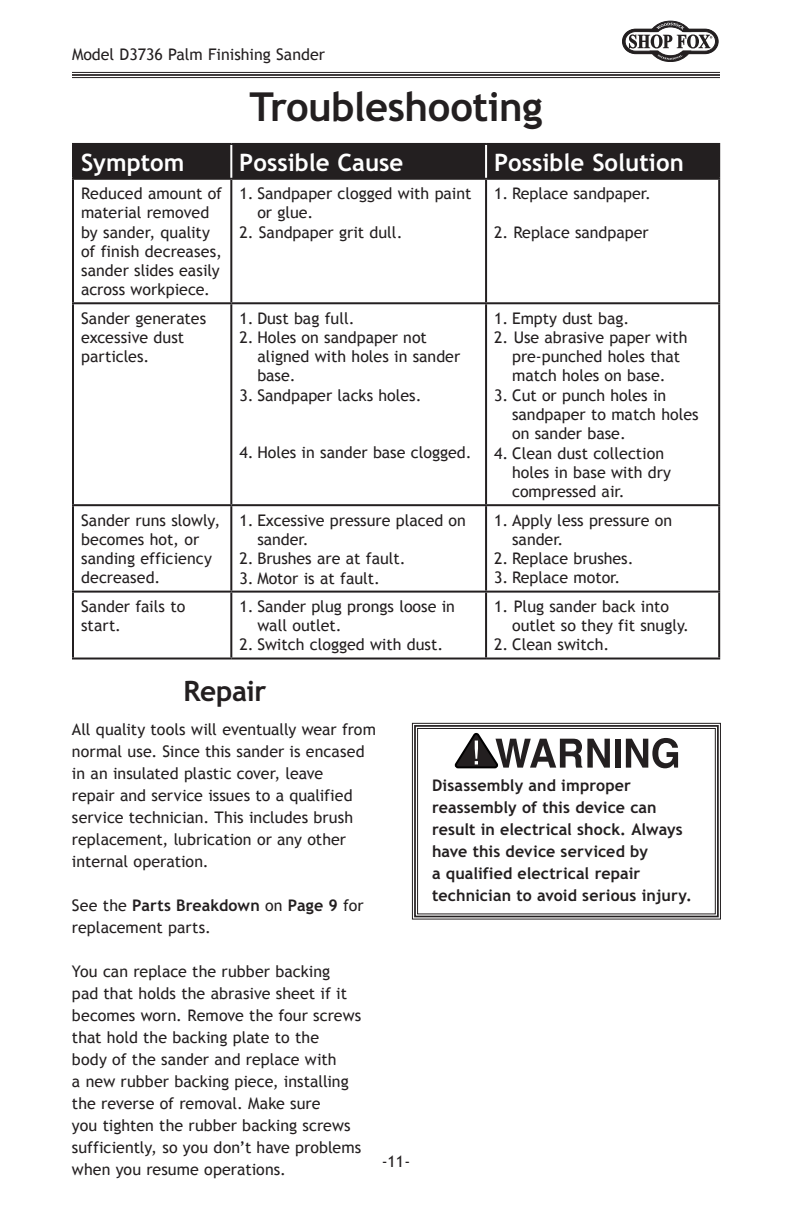
<style>
.page{position:relative;width:792px;height:1224px;background:#fff}
.page>*{position:absolute;margin:0;border:0;box-sizing:border-box;transform-origin:0 0}
.t1{font:40px "Trebuchet MS Bold";letter-spacing:-.01em;color:#231f20}
.t2{font:28px "Trebuchet MS Bold";letter-spacing:-.015em;color:#231f20}
.t3{font:24px "Trebuchet MS Bold";color:#fff}
.t4{font:16px/19.2px "Trebuchet MS";color:#231f20}
.t5{font:16px/22px "Trebuchet MS Bold";letter-spacing:.005em;color:#231f20}
.s1{font-family:"Trebuchet MS"}
</style>
<div class="page">
<svg style="left:622px;top:21px;width:96px;height:41px"></svg>
<hr style="left:72px;top:72px;width:648px;height:1px;background:#231f20">
<hr style="left:72px;top:74px;width:648px;height:2px;background:#231f20">
<hr style="left:72px;top:77px;width:648px;height:1px;background:#231f20">
<div style="left:74px;top:145px;width:644px;height:33px;background:#231f20"></div>
<hr style="left:72px;top:180px;width:2px;height:122px;background:#231f20">
<hr style="left:230px;top:180px;width:2px;height:122px;background:#231f20">
<hr style="left:485px;top:180px;width:2px;height:122px;background:#231f20">
<hr style="left:718px;top:180px;width:2px;height:122px;background:#231f20">
<hr style="left:72px;top:302px;width:159px;height:2px;background:#231f20">
<hr style="left:72px;top:304px;width:2px;height:200px;background:#231f20">
<hr style="left:231px;top:302px;width:255px;height:2px;background:#231f20">
<hr style="left:230px;top:304px;width:2px;height:200px;background:#231f20">
<hr style="left:486px;top:302px;width:234px;height:2px;background:#231f20">
<hr style="left:485px;top:304px;width:2px;height:200px;background:#231f20">
<hr style="left:718px;top:304px;width:2px;height:200px;background:#231f20">
<hr style="left:72px;top:504px;width:159px;height:2px;background:#231f20">
<hr style="left:72px;top:506px;width:2px;height:85px;background:#231f20">
<hr style="left:231px;top:504px;width:255px;height:2px;background:#231f20">
<hr style="left:230px;top:506px;width:2px;height:85px;background:#231f20">
<hr style="left:486px;top:504px;width:234px;height:2px;background:#231f20">
<hr style="left:485px;top:506px;width:2px;height:85px;background:#231f20">
<hr style="left:718px;top:506px;width:2px;height:85px;background:#231f20">
<hr style="left:72px;top:591px;width:159px;height:2px;background:#231f20">
<hr style="left:72px;top:593px;width:2px;height:65px;background:#231f20">
<hr style="left:231px;top:591px;width:255px;height:2px;background:#231f20">
<hr style="left:230px;top:593px;width:2px;height:65px;background:#231f20">
<hr style="left:486px;top:591px;width:234px;height:2px;background:#231f20">
<hr style="left:485px;top:593px;width:2px;height:65px;background:#231f20">
<hr style="left:718px;top:593px;width:2px;height:65px;background:#231f20">
<hr style="left:72px;top:658px;width:159px;height:2px;background:#231f20">
<hr style="left:231px;top:658px;width:255px;height:2px;background:#231f20">
<hr style="left:486px;top:658px;width:234px;height:2px;background:#231f20">
<hr style="left:486px;top:143px;width:234px;height:2px;background:#231f20">
<hr style="left:718px;top:145px;width:2px;height:33px;background:#231f20">
<hr style="left:486px;top:178px;width:234px;height:2px;background:#231f20">
<hr style="left:72px;top:143px;width:159px;height:2px;background:#231f20">
<hr style="left:72px;top:145px;width:2px;height:33px;background:#231f20">
<hr style="left:72px;top:178px;width:159px;height:2px;background:#231f20">
<hr style="left:231px;top:143px;width:255px;height:2px;background:#231f20">
<hr style="left:231px;top:178px;width:255px;height:2px;background:#231f20">
<hr style="left:230px;top:145px;width:2px;height:33px;background:#fff">
<hr style="left:485px;top:145px;width:2px;height:33px;background:#fff">
<svg style="left:412px;top:722px;width:309px;height:198px"></svg>
<div style="left:414px;top:725px;width:305px;height:192px;border:2px solid #231f20"></div>
<div style="left:417px;top:728px;width:299px;height:186px;border:1px solid #231f20"></div>
<p class="t4" style="left:72px;top:45px;width:254px">Model D3736 Palm Finishing Sander</p>
<h1 class="t1" style="left:249px;top:82px;width:295px">Troubleshooting</h1>
<h3 class="t3" style="left:81px;top:147px;width:105px">Symptom</h3>
<h3 class="t3" style="left:239px;top:147px;width:166px">Possible Cause</h3>
<h3 class="t3" style="left:494px;top:147px;width:191px">Possible Solution</h3>
<p class="t4" style="left:81px;top:184px;width:143px">Reduced amount of material removed by sander, quality of finish decreases, sander slides easily across workpiece.</p>
<p class="t4" style="left:257px;top:184px;width:216px;text-indent:-18px">1. Sandpaper clogged with paint or glue.</p>
<p class="t4" style="left:494px;top:184px;width:158px">1. Replace sandpaper.</p>
<p class="t4" style="left:494px;top:223px;width:156px">2. Replace sandpaper</p>
<p class="t4" style="left:239px;top:223px;width:165px">2. Sandpaper grit dull.</p>
<p class="t4" style="left:81px;top:309px;width:127px">Sander generates excessive dust particles.</p>
<p class="t4" style="left:239px;top:309px;width:117px">1. Dust bag full.</p>
<p class="t4" style="left:257px;top:328px;width:204px;text-indent:-18px">2. Holes on sandpaper not aligned with holes in sander base.</p>
<p class="t4" style="left:239px;top:386px;width:184px">3. Sandpaper lacks holes.</p>
<p class="t4" style="left:239px;top:443px;width:234px">4. Holes in sander base clogged.</p>
<p class="t4" style="left:81px;top:511px;width:141px">Sander runs slowly, becomes hot, or sanding efficiency decreased.</p>
<p class="t4" style="left:257px;top:511px;width:210px;text-indent:-18px">1. Excessive pressure placed on sander.</p>
<p class="t4" style="left:239px;top:549px;width:168px">2. Brushes are at fault.</p>
<p class="t4" style="left:239px;top:569px;width:142px">3. Motor is at fault.</p>
<p class="t4" style="left:81px;top:597px;width:106px">Sander fails to start.</p>
<p class="t4" style="left:257px;top:597px;width:199px;text-indent:-18px">1. Sander plug prongs loose in wall outlet.</p>
<p class="t4" style="left:239px;top:635px;width:205px">2. Switch clogged with dust.</p>
<h2 class="t2" style="left:184px;top:674px;width:84px">Repair</h2>
<p class="t4" style="left:494px;top:309px;width:137px">1. Empty dust bag.</p>
<p class="t4" style="left:512px;top:328px;width:177px;text-indent:-18px">2. Use abrasive paper with pre-punched holes that match holes on base.</p>
<p class="t4" style="left:512px;top:386px;width:188px;text-indent:-18px">3. Cut or punch holes in sandpaper to match holes on sander base.</p>
<p class="t4" style="left:512px;top:444px;width:160px;text-indent:-18px">4. Clean dust collection holes in base with dry compressed air.</p>
<p class="t4" style="left:512px;top:511px;width:161px;text-indent:-18px">1. Apply less pressure on sander.</p>
<p class="t4" style="left:494px;top:549px;width:141px">2. Replace brushes.</p>
<p class="t4" style="left:494px;top:568px;width:128px">3. Replace motor.</p>
<p class="t4" style="left:512px;top:597px;width:178px;text-indent:-18px">1. Plug sander back into outlet so they fit snugly.</p>
<p class="t4" style="left:494px;top:635px;width:117px">2. Clean switch.</p>
<p class="t4" style="left:72px;top:719px;width:305px;line-height:22px">All quality tools will eventually wear from normal use. Since this sander is encased in an insulated plastic cover, leave<br>repair and service issues to a qualified service technician. This includes brush replacement, lubrication or any other internal operation.</p>
<p class="t5" style="left:72px;top:894px;width:293px"><span class="s1">See the</span> Parts Breakdown <span class="s1">on</span> Page 9 <span class="s1">for</span></p>
<p class="t4" style="left:72px;top:918px;width:141px">replacement parts.</p>
<p class="t4" style="left:72px;top:961px;width:291px;line-height:22px">You can replace the rubber backing<br>pad that holds the abrasive sheet if it becomes worn. Remove the four screws that hold the backing plate to the<br>body of the sander and replace with<br>a new rubber backing piece, installing the reverse of removal. Make sure<br>you tighten the rubber backing screws sufficiently, so you don’t have problems when you resume operations.</p>
<p class="t4" style="left:382px;top:1151px;width:30px">-11-</p>
<p class="t5" style="left:432px;top:775px;width:262px">Disassembly and improper reassembly of this device can result in electrical shock. Always have this device serviced by<br>a qualified electrical repair technician to avoid serious injury.</p>
</div>
